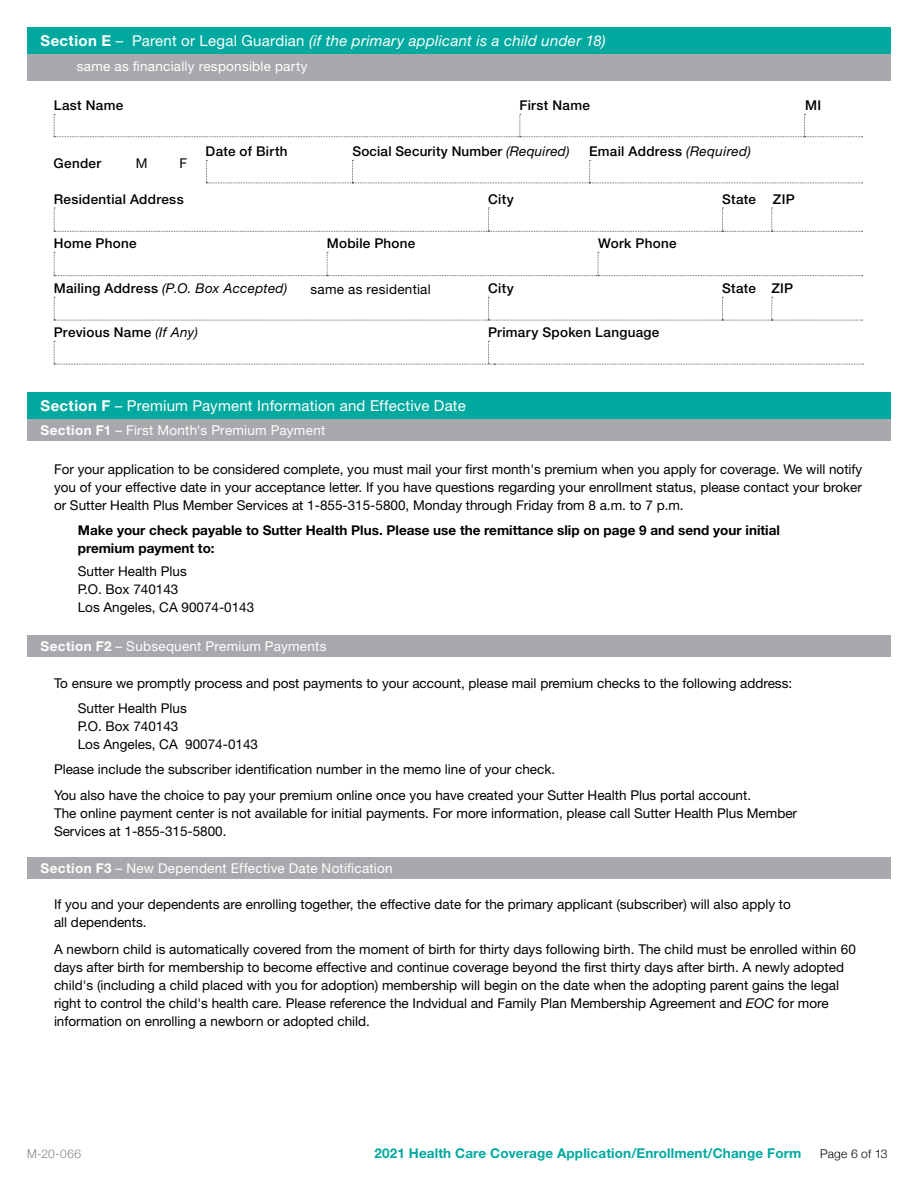
<style>
.page{position:relative;width:918px;height:1188px;background:#fff}
.page>*{position:absolute;margin:0;border:0;box-sizing:border-box;transform-origin:0 0}
.t1{font:italic 15px "Helvetica Neue LT Std";letter-spacing:.02em;color:#fff}
.t2{font:15px "Helvetica Neue LT Std";letter-spacing:.015em;color:#fff}
.t3{font:700 15px "Helvetica Neue LT Std";letter-spacing:.025em;color:#fff}
.t4{font:13.5px/18px "Helvetica Neue LT Std";color:#000}
.t5{font:500 13.5px "Helvetica Neue LT Std";letter-spacing:.02em;color:#000}
.t6{font:13.5px "Helvetica Neue LT Std";letter-spacing:.02em;color:#fff}
.t7{font:700 13.5px/18px "Helvetica Neue LT Std";color:#000}
.t8{font:700 13.5px "Helvetica Neue LT Std";letter-spacing:.01em;color:#00a9a0}
.t9{font:italic 13.5px "Helvetica Neue LT Std";letter-spacing:.02em;color:#000}
.t10{font:13.5px "Helvetica Neue LT Std";letter-spacing:.02em;color:#000}
.t11{font:300 12px "Helvetica Neue";letter-spacing:.01em;color:#000}
.t12{font:300 12px "Helvetica Neue";color:#808285}
.s1{font-weight:400}
.s2{font-style:normal}
.s3{font-weight:400;font-style:italic}
.s4{font-weight:500;font-style:normal}
.s5{font-weight:700}
.s6{font-style:italic}
</style>
<div class="page">
<svg style="left:54px;top:341px;width:810px;height:24px"></svg>
<svg style="left:54px;top:297px;width:808px;height:24px"></svg>
<svg style="left:54px;top:252px;width:808px;height:24px"></svg>
<svg style="left:54px;top:208px;width:808px;height:24px"></svg>
<svg style="left:206px;top:160px;width:656px;height:24px"></svg>
<svg style="left:54px;top:114px;width:808px;height:23px"></svg>
<div style="left:27px;top:54px;width:864px;height:27px;background:#a7a9ac"></div>
<div style="left:27px;top:27px;width:864px;height:27px;background:#00a9a0"></div>
<div style="left:27px;top:392px;width:864px;height:27px;background:#00a9a0"></div>
<div style="left:27px;top:419px;width:864px;height:22px;background:#a7a9ac"></div>
<div style="left:27px;top:635px;width:864px;height:22px;background:#a7a9ac"></div>
<div style="left:27px;top:857px;width:864px;height:22px;background:#a7a9ac"></div>
<h2 class="t3" style="left:40px;top:31px;width:84px">Section E <span class="s1">–</span></h2>
<h2 class="t1" style="left:132px;top:31px;width:475px"><span class="s2">Parent or Legal Guardian</span> (if the primary applicant is a child under 18)</h2>
<p class="t6" style="left:77px;top:58px;width:232px">same as fnancially responsible party</p>
<p class="t5" style="left:54px;top:97px;width:71px">Last Name</p>
<p class="t5" style="left:520px;top:97px;width:72px">First Name</p>
<p class="t5" style="left:805px;top:97px;width:18px">MI</p>
<p class="t5" style="left:54px;top:155px;width:49px">Gender</p>
<p class="t4" style="left:136px;top:154px;width:13px">M</p>
<p class="t4" style="left:179px;top:154px;width:9px">F</p>
<p class="t5" style="left:206px;top:143px;width:83px">Date of Birth</p>
<p class="t5" style="left:352px;top:143px;width:219px">Social Security Number <span class="s3">(Required)</span></p>
<p class="t5" style="left:589px;top:143px;width:163px">Email Address <span class="s3">(Required)</span></p>
<p class="t5" style="left:54px;top:191px;width:131px">Residential Address</p>
<p class="t5" style="left:488px;top:191px;width:27px">City</p>
<p class="t5" style="left:722px;top:191px;width:35px">State</p>
<p class="t5" style="left:773px;top:191px;width:23px">ZIP</p>
<p class="t5" style="left:54px;top:235px;width:84px">Home Phone</p>
<p class="t5" style="left:327px;top:235px;width:90px">Mobile Phone</p>
<p class="t5" style="left:598px;top:235px;width:80px">Work Phone</p>
<p class="t9" style="left:54px;top:280px;width:235px"><span class="s4">Mailing Address</span> (P.O. Box Accepted)</p>
<p class="t10" style="left:311px;top:282px;width:122px">same as residential</p>
<p class="t5" style="left:488px;top:280px;width:27px">City</p>
<p class="t5" style="left:722px;top:280px;width:35px">State</p>
<p class="t5" style="left:771px;top:280px;width:23px">ZIP</p>
<p class="t5" style="left:54px;top:324px;width:146px">Previous Name <span class="s3">(If Any)</span></p>
<p class="t5" style="left:488px;top:324px;width:173px">Primary Spoken Language</p>
<h2 class="t2" style="left:40px;top:397px;width:427px"><span class="s5">Section F</span> – Premium Payment Information and Effective Date</h2>
<h3 class="t6" style="left:40px;top:422px;width:286px"><span class="s5">Section F1</span> – First Month's Premium Payment</h3>
<p class="t4" style="left:54px;top:460px;width:810px;text-align:justify">For your application to be considered complete, you must mail your frst month's premium when you apply for coverage. We will notify you of your effective date in your acceptance letter. If you have questions regarding your enrollment status, please contact your broker or Sutter Health Plus Member Services at 1-855-315-5800, Monday through Friday from 8 a.m. to 7 p.m.</p>
<p class="t7" style="left:78px;top:520px;width:704px">Make your check payable to Sutter Health Plus. Please use the remittance slip on page 9 and send your initial premium payment to:</p>
<p class="t4" style="left:78px;top:562px;width:111px">Sutter Health Plus</p>
<p class="t4" style="left:78px;top:580px;width:102px">P.O. Box 740143</p>
<p class="t4" style="left:78px;top:598px;width:178px">Los Angeles, CA 90074-0143</p>
<h3 class="t6" style="left:40px;top:638px;width:287px"><span class="s5">Section F2</span> – Subsequent Premium Payments</h3>
<p class="t4" style="left:54px;top:674px;width:740px">To ensure we promptly process and post payments to your account, please mail premium checks to the following address:</p>
<p class="t4" style="left:78px;top:699px;width:111px">Sutter Health Plus</p>
<p class="t4" style="left:78px;top:717px;width:102px">P.O. Box 740143</p>
<p class="t4" style="left:78px;top:735px;width:182px">Los Angeles, CA 90074-0143</p>
<p class="t4" style="left:54px;top:760px;width:503px">Please include the subscriber identifcation number in the memo line of your check.</p>
<p class="t4" style="left:54px;top:786px;width:699px">You also have the choice to pay your premium online once you have created your Sutter Health Plus portal account.</p>
<p class="t4" style="left:54px;top:804px;width:745px">The online payment center is not available for initial payments. For more information, please call Sutter Health Plus Member<br>Services at 1-855-315-5800.</p>
<h3 class="t6" style="left:40px;top:860px;width:354px"><span class="s5">Section F3</span> – New Dependent Effective Date Notifcation</h3>
<p class="t4" style="left:54px;top:895px;width:738px">If you and your dependents are enrolling together, the effective date for the primary applicant (subscriber) will also apply to all dependents.</p>
<p class="t4" style="left:54px;top:940px;width:803px">A newborn child is automatically covered from the moment of birth for thirty days following birth. The child must be enrolled within 60 days after birth for membership to become effective and continue coverage beyond the frst thirty days after birth. A newly adopted child's (including a child placed with you for adoption) membership will begin on the date when the adopting parent gains the legal right to control the child's health care. Please reference the Indvidual and Family Plan Membership Agreement and <span class="s6">EOC</span> for more information on enrolling a newborn or adopted child.</p>
<p class="t12" style="left:27px;top:1144px;width:56px">M-20-066</p>
<p class="t8" style="left:374px;top:1145px;width:428px">2021 Health Care Coverage Application/Enrollment/Change Form</p>
<p class="t11" style="left:820px;top:1144px;width:69px">Page 6 of 13</p>
</div>
